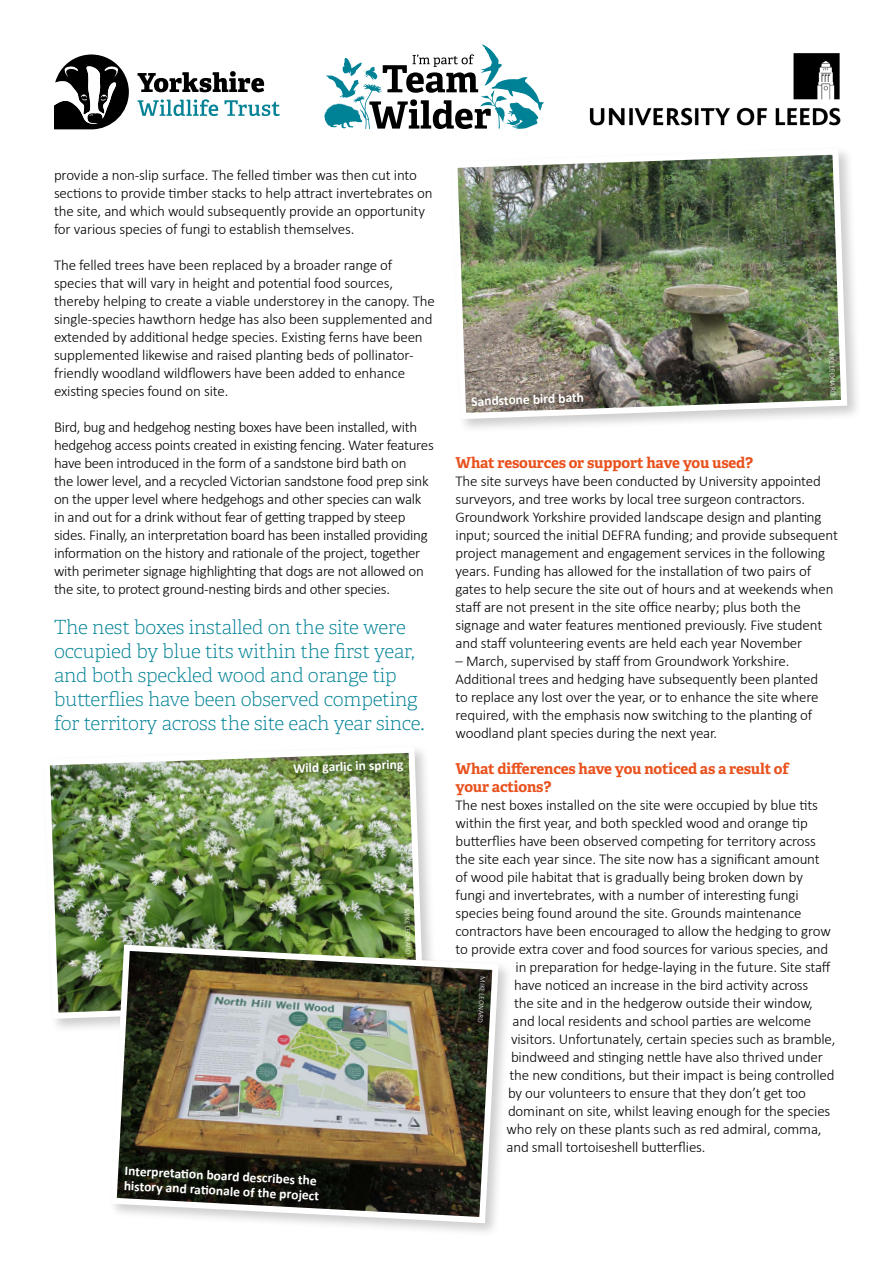
<style>
.page{position:relative;width:893px;height:1263px;background:#fff}
.page>*{position:absolute;margin:0;border:0;box-sizing:border-box;transform-origin:0 0}
.t1{font:100 19.5px/24px "Adelle";letter-spacing:-.01em;color:#008296}
.t2{font:300 15px/18px "Calibri";letter-spacing:-.01em;color:#000}
.t3{font:700 15px/18px "Adelle";letter-spacing:-.01em;color:#e9511d}
.t4{font:700 13.5px/15px "Calibri";color:#fff}
.t5{font:300 7.5px "Calibri";color:#fff}
</style>
<div class="page">
<svg style="left:137px;top:71px;width:127px;height:21px"></svg>
<svg style="left:137px;top:99px;width:81px;height:17px"></svg>
<svg style="left:224px;top:100px;width:56px;height:16px"></svg>
<svg style="left:54px;top:54px;width:75px;height:75px"></svg>
<svg style="left:324px;top:44px;width:220px;height:85px"></svg>
<img style="left:589px;top:53px;width:252px;height:73px">
<div style="left:41px;top:744px;width:398px;height:289px;background:#000;opacity:.2"></div>
<img style="left:41px;top:744px;width:386px;height:278px">
<div style="left:108px;top:942px;width:405px;height:296px;background:#000;opacity:.2"></div>
<img style="left:107px;top:941px;width:395px;height:285px">
<div style="left:118px;top:1160px;width:207px;height:48px;background:#000;opacity:.5"></div>
<div style="left:448px;top:146px;width:414px;height:288px;background:#000;opacity:.2"></div>
<img style="left:448px;top:146px;width:402px;height:276px">
<div style="left:465px;top:386px;width:125px;height:27px;background:#000;opacity:.5"></div>
<div style="left:287px;top:753px;width:123px;height:27px;background:#000;opacity:.5"></div>
<p class="t2" style="left:54px;top:166px;width:380px">provide a non-slip surface. The felled timber was then cut into sections to provide timber stacks to help attract invertebrates on the site, and which would subsequently provide an opportunity for various species of fungi to establish themselves.</p>
<p class="t2" style="left:54px;top:256px;width:382px">The felled trees have been replaced by a broader range of species that will vary in height and potential food sources, thereby helping to create a viable understorey in the canopy. The single-species hawthorn hedge has also been supplemented and extended by additional hedge species. Existing ferns have been supplemented likewise and raised planting beds of pollinator&shy;friendly woodland wildflowers have been added to enhance existing species found on site.</p>
<p class="t2" style="left:54px;top:418px;width:381px">Bird, bug and hedgehog nesting boxes have been installed, with hedgehog access points created in existing fencing. Water features have been introduced in the form of a sandstone bird bath on<br>the lower level, and a recycled Victorian sandstone food prep sink on the upper level where hedgehogs and other species can walk in and out for a drink without fear of getting trapped by steep sides. Finally, an interpretation board has been installed providing information on the history and rationale of the project, together with perimeter signage highlighting that dogs are not allowed on the site, to protect ground-nesting birds and other species.</p>
<h1 class="t1" style="left:54px;top:615px;width:372px">The nest boxes installed on the site were occupied by blue tits within the first year, and both speckled wood and orange tip butterflies have been observed competing for territory across the site each year since.</h1>
<p class="t4" style="left:293px;top:760px;width:112px;rotate:-2deg">Wild garlic in spring</p>
<p class="t4" style="left:125px;top:1163px;width:197px;rotate:3deg">Interpretati on board describes the history and rati onale of the project</p>
<p class="t5" style="left:412px;top:908px;width:48px;rotate:88deg">MIKE LEONARD</p>
<p class="t4" style="left:471px;top:394px;width:114px;rotate:-2deg">Sandstone bird bath</p>
<p class="t5" style="left:836px;top:349px;width:48px;rotate:88deg">MIKE LEONARD</p>
<p class="t3" style="left:455px;top:454px;width:299px">What resources or support have you used?</p>
<p class="t2" style="left:455px;top:472px;width:384px">The site surveys have been conducted by University appointed surveyors, and tree works by local tree surgeon contractors.<br>Groundwork Yorkshire provided landscape design and planting input; sourced the initial DEFRA funding; and provide subsequent project management and engagement services in the following years. Funding has allowed for the installation of two pairs of gates to help secure the site out of hours and at weekends when staff are not present in the site office nearby; plus both the signage and water features mentioned previously. Five student and staff volunteering events are held each year November</p>
<p class="t2" style="left:455px;top:652px;width:365px">– March, supervised by staff from Groundwork Yorkshire.<br>Additional trees and hedging have subsequently been planted to replace any lost over the year, or to enhance the site where required, with the emphasis now switching to the planting of woodland plant species during the next year.</p>
<p class="t3" style="left:455px;top:760px;width:335px">What differences have you noticed as a result of your actions?</p>
<p class="t2" style="left:455px;top:796px;width:364px">The nest boxes installed on the site were occupied by blue tits</p>
<p class="t2" style="left:455px;top:814px;width:354px">within the first year, and both speckled wood and orange tip</p>
<p class="t2" style="left:455px;top:832px;width:362px">butterflies have been observed competing for territory across</p>
<p class="t2" style="left:455px;top:850px;width:366px">the site each year since. The site now has a significant amount</p>
<p class="t2" style="left:455px;top:868px;width:349px">of wood pile habitat that is gradually being broken down by</p>
<p class="t2" style="left:455px;top:886px;width:345px">fungi and invertebrates, with a number of interesting fungi</p>
<p class="t2" style="left:455px;top:904px;width:348px">species being found around the site. Grounds maintenance</p>
<p class="t2" style="left:455px;top:922px;width:377px">contractors have been encouraged to allow the hedging to grow</p>
<p class="t2" style="left:455px;top:940px;width:374px">to provide extra cover and food sources for various species, and</p>
<p class="t2" style="left:515px;top:958px;width:317px">in preparation for hedge-laying in the future. Site staff</p>
<p class="t2" style="left:514px;top:976px;width:296px">have noticed an increase in the bird activity across</p>
<p class="t2" style="left:514px;top:994px;width:300px">the site and in the hedgerow outside their window,</p>
<p class="t2" style="left:512px;top:1012px;width:300px">and local residents and school parties are welcome</p>
<p class="t2" style="left:511px;top:1030px;width:326px">visitors. Unfortunately, certain species such as bramble,</p>
<p class="t2" style="left:511px;top:1048px;width:313px">bindweed and stinging nettle have also thrived under</p>
<p class="t2" style="left:509px;top:1066px;width:327px">the new conditions, but their impact is being controlled</p>
<p class="t2" style="left:508px;top:1084px;width:300px">by our volunteers to ensure that they don’t get too</p>
<p class="t2" style="left:508px;top:1102px;width:324px">dominant on site, whilst leaving enough for the species</p>
<p class="t2" style="left:506px;top:1120px;width:317px">who rely on these plants such as red admiral, comma,</p>
<p class="t2" style="left:506px;top:1138px;width:201px">and small tortoiseshell butterflies.</p>
<p class="t5" style="left:488px;top:977px;width:48px;rotate:93deg">MIKE LEONARD</p>
</div>
